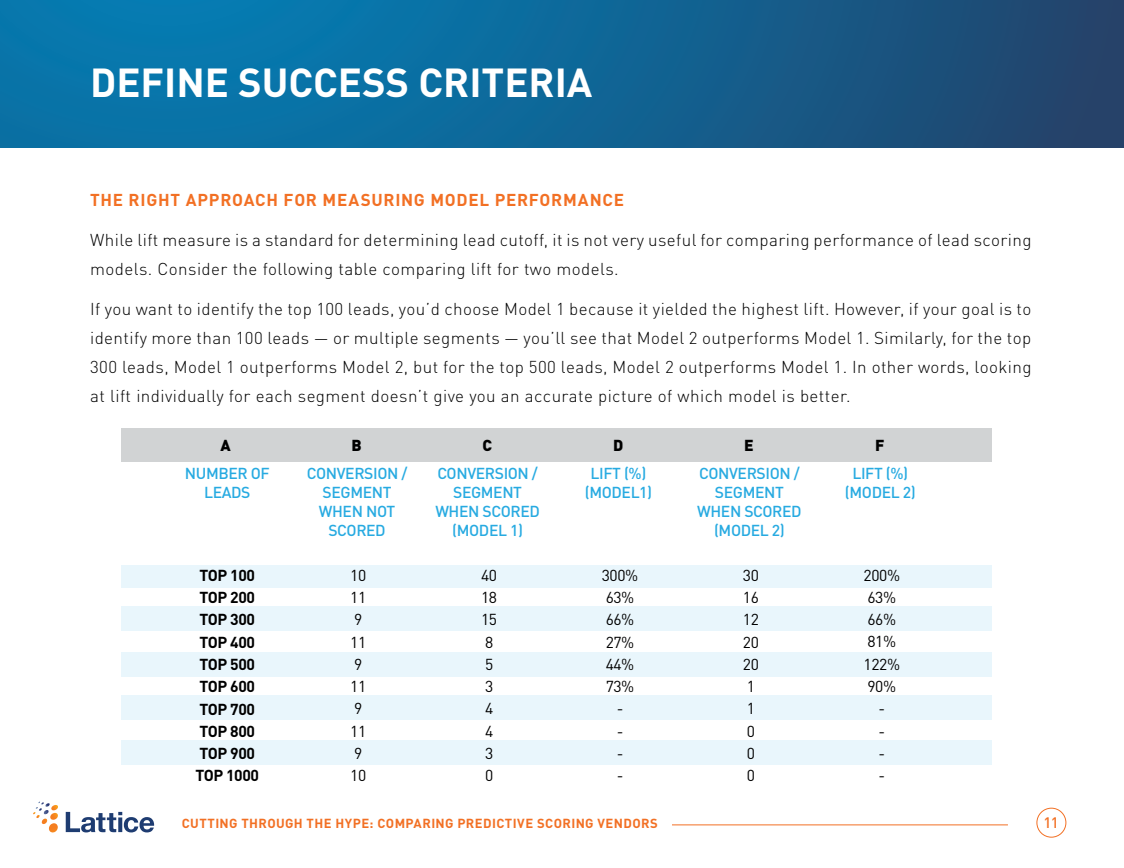
<style>
.page{position:relative;width:1124px;height:868px;background:#fff}
.page>*{position:absolute;margin:0;border:0;box-sizing:border-box;transform-origin:0 0}
.t1{font:700 40px "DIN Pro";color:#fff}
.t2{font:300 17px/29px "DIN Pro";letter-spacing:.025em;color:#000}
.t3{font:700 17px "DIN Pro";letter-spacing:.04em;color:#f27024}
.t4{font:500 15.7px/18.9px "DIN Pro";letter-spacing:-.025em;color:#27aae1;text-align:center}
.t5{font:15.7px/22.3px "DIN Pro";letter-spacing:-.025em;color:#000}
.t6{font:700 15.7px/22.3px "DIN Pro";letter-spacing:-.025em;color:#000}
.t7{font:900 15.7px "DIN Pro";color:#000}
.t8{font:500 15px "DIN Pro";color:#f27024}
.t9{font:700 13px "DIN Pro";letter-spacing:.03em;color:#f27024}
</style>
<div class="page">
<div style="left:1036px;top:808px;width:30px;height:30px;border:1px solid #f27024;border-radius:50%"></div>
<div style="left:0;top:0;width:1124px;height:148px;background:linear-gradient(to right,#0280b8,#21476f)"></div>
<svg style="left:66px;top:812px;width:88px;height:20px"></svg>
<svg style="left:33px;top:802px;width:25px;height:31px"></svg>
<hr style="left:672px;top:824px;width:336px;height:1px;background:#f27024">
<div style="left:122px;top:740px;width:870px;height:25px;background:#e9f6fc"></div>
<div style="left:122px;top:696px;width:870px;height:24px;background:#e9f6fc"></div>
<div style="left:122px;top:653px;width:870px;height:24px;background:#e9f6fc"></div>
<div style="left:122px;top:428px;width:870px;height:33px;background:#d1d3d4"></div>
<div style="left:122px;top:565px;width:870px;height:23px;background:#e9f6fc"></div>
<div style="left:122px;top:607px;width:870px;height:24px;background:#e9f6fc"></div>
<h1 class="t1" style="left:90px;top:49px;width:504px">DEFINE SUCCESS CRITERIA</h1>
<p class="t3" style="left:90px;top:186px;width:535px">THE RIGHT APPROACH FOR MEASURING MODEL PERFORMANCE</p>
<p class="t2" style="left:90px;top:224px;width:943px">While lift measure is a standard for determining lead cutoff, it is not very useful for comparing performance of lead scoring models. Consider the following table comparing lift for two models.</p>
<p class="t2" style="left:90px;top:293px;width:943px;text-align:justify">If you want to identify the top 100 leads, you’d choose Model 1 because it yielded the highest lift. However, if your goal is to identify more than 100 leads — or multiple segments — you’ll see that Model 2 outperforms Model 1. Similarly, for the top 300 leads, Model 1 outperforms Model 2, but for the top 500 leads, Model 2 outperforms Model 1. In other words, looking at lift individually for each segment doesn’t give you an accurate picture of which model is better.</p>
<p class="t7" style="left:221px;top:432px;width:12px">A</p>
<p class="t7" style="left:351px;top:432px;width:12px">B</p>
<p class="t7" style="left:482px;top:432px;width:11px">C</p>
<p class="t7" style="left:613px;top:432px;width:12px">D</p>
<p class="t7" style="left:744px;top:432px;width:11px">E</p>
<p class="t7" style="left:875px;top:432px;width:11px">F</p>
<p class="t4" style="left:185px;top:462px;width:86px">NUMBER OF<br>LEADS</p>
<p class="t6" style="left:195px;top:562px;width:65px">TOP 100<br>TOP 200<br>TOP 300<br>TOP 400<br>TOP 500<br>TOP 600<br>TOP 700<br>TOP 800<br>TOP 900<br>TOP 1000</p>
<p class="t4" style="left:307px;top:462px;width:102px">CONVERSION /<br>SEGMENT<br>WHEN NOT<br>SCORED</p>
<p class="t5" style="left:350px;top:563px;width:18px">10<br>11<br>9<br>11<br>9<br>11<br>9<br>11<br>9<br>10</p>
<p class="t4" style="left:435px;top:462px;width:106px">CONVERSION /<br>SEGMENT<br>WHEN SCORED (MODEL 1)</p>
<p class="t5" style="left:481px;top:562px;width:18px">40<br>18<br>15<br>8<br>5<br>3<br>4<br>4<br>3<br>0</p>
<p class="t4" style="left:585px;top:462px;width:69px">LIFT (%) (MODEL1)</p>
<p class="t5" style="left:602px;top:562px;width:38px;text-align:center">300%<br>63%<br>66%<br>27%<br>44%<br>73% -<br>-<br>-<br>-</p>
<p class="t4" style="left:697px;top:462px;width:106px">CONVERSION /<br>SEGMENT<br>WHEN SCORED (MODEL 2)</p>
<p class="t5" style="left:743px;top:562px;width:18px">30<br>16<br>12<br>20<br>20<br>1<br>1<br>0<br>0<br>0</p>
<p class="t4" style="left:845px;top:462px;width:72px">LIFT (%) (MODEL 2)</p>
<p class="t5" style="left:864px;top:562px;width:38px;text-align:center">200%<br>63%<br>66%<br>81%<br>122%<br>90% -<br>-<br>-<br>-</p>
<p class="t9" style="left:182px;top:812px;width:478px">CUTTING THROUGH THE HYPE: COMPARING PREDICTIVE SCORING VENDORS</p>
<p class="t8" style="left:1043px;top:810px;width:17px">11</p>
</div>
